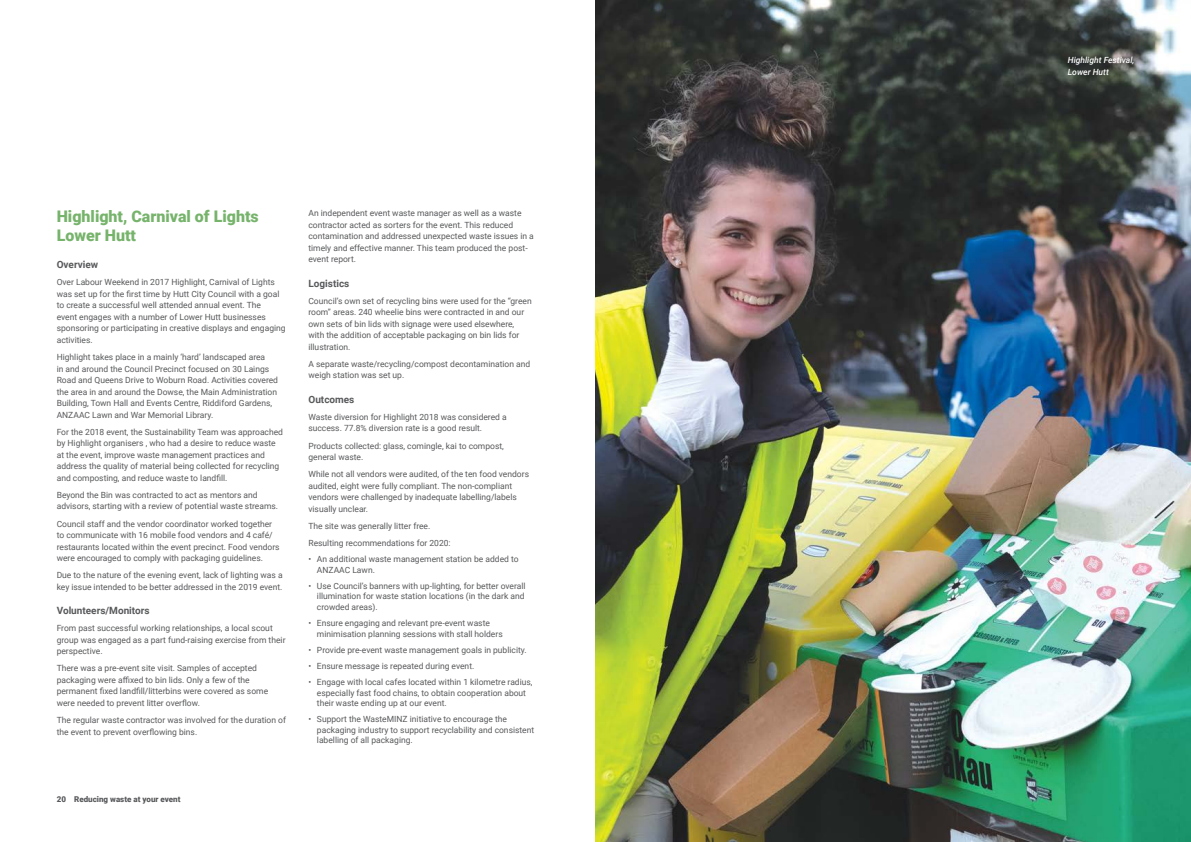
<style>
.page{position:relative;width:1191px;height:842px;background:#fff}
.page>*{position:absolute;margin:0;border:0;box-sizing:border-box;transform-origin:0 0}
.t1{font:900 16px/19.2px "Roboto";color:#76b36b}
.t2{font:700 10px "Roboto";color:#58595b}
.Body{font:8.5px/11.5px "Roboto";color:#58595b}
.t3{font:italic 500 8.5px/11.5px "Roboto";color:#fff}
.t4{font:900 8px "Roboto";color:#58595b}
</style>
<div class="page">
<img style="left:595px;top:0;width:596px;height:842px">
<h2 class="t1" style="left:57px;top:206px;width:203px">Highlight, Carnival of Lights<br>Lower Hutt</h2>
<h3 class="t2" style="left:57px;top:258px;width:43px">Overview</h3>
<p class="Body" style="left:57px;top:276px;width:230px">Over Labour Weekend in 2017 Highlight, Carnival of Lights was set up for the first time by Hutt City Council with a goal to create a successful well attended annual event. The<br>event engages with a number of Lower Hutt businesses sponsoring or participating in creative displays and engaging activities.</p>
<p class="Body" style="left:57px;top:351px;width:223px">Highlight takes place in a mainly ‘hard’ landscaped area<br>in and around the Council Precinct focused on 30 Laings Road and Queens Drive to Woburn Road. Activities covered the area in and around the Dowse, the Main Administration Building, Town Hall and Events Centre, Riddiford Gardens, ANZAAC Lawn and War Memorial Library.</p>
<p class="Body" style="left:57px;top:426px;width:228px">For the 2018 event, the Sustainability Team was approached by Highlight organisers , who had a desire to reduce waste at the event, improve waste management practices and address the quality of material being collected for recycling and composting, and reduce waste to landfill.</p>
<p class="Body" style="left:57px;top:489px;width:223px">Beyond the Bin was contracted to act as mentors and advisors, starting with a review of potential waste streams.</p>
<p class="Body" style="left:57px;top:517px;width:224px">Council staff and the vendor coordinator worked together to communicate with 16 mobile food vendors and 4 café/ restaurants located within the event precinct. Food vendors were encouraged to comply with packaging guidelines.</p>
<p class="Body" style="left:57px;top:569px;width:227px">Due to the nature of the evening event, lack of lighting was a key issue intended to be better addressed in the 2019 event.</p>
<h3 class="t2" style="left:57px;top:603px;width:94px">Volunteers/Monitors</h3>
<p class="Body" style="left:57px;top:622px;width:230px">From past successful working relationships, a local scout group was engaged as a part fund-raising exercise from their perspective.</p>
<p class="Body" style="left:57px;top:662px;width:213px">There was a pre-event site visit. Samples of accepted packaging were affixed to bin lids. Only a few of the permanent fixed landfill/litterbins were covered as some were needed to prevent litter overflow.</p>
<p class="Body" style="left:57px;top:714px;width:231px">The regular waste contractor was involved for the duration of the event to prevent overflowing bins.</p>
<p class="t4" style="left:57px;top:794px;width:125px">20 Reducing waste at your event</p>
<p class="Body" style="left:308px;top:207px;width:227px">An independent event waste manager as well as a waste contractor acted as sorters for the event. This reduced contamination and addressed unexpected waste issues in a timely and effective manner. This team produced the post&shy;event report.</p>
<h3 class="t2" style="left:308px;top:276px;width:42px">Logistics</h3>
<p class="Body" style="left:308px;top:295px;width:225px">Council’s own set of recycling bins were used for the “green room” areas. 240 wheelie bins were contracted in and our own sets of bin lids with signage were used elsewhere, with the addition of acceptable packaging on bin lids for illustration.</p>
<p class="Body" style="left:308px;top:358px;width:223px">A separate waste/recycling/compost decontamination and weigh station was set up.</p>
<h3 class="t2" style="left:308px;top:392px;width:47px">Outcomes</h3>
<p class="Body" style="left:308px;top:411px;width:200px">Waste diversion for Highlight 2018 was considered a success. 77.8% diversion rate is a good result.</p>
<p class="Body" style="left:308px;top:439px;width:197px">Products collected: glass, comingle, kai to compost, general waste.</p>
<p class="Body" style="left:308px;top:468px;width:222px">While not all vendors were audited, of the ten food vendors audited, eight were fully compliant. The non-compliant vendors were challenged by inadequate labelling/labels visually unclear.</p>
<p class="Body" style="left:308px;top:520px;width:123px">The site was generally litter free.</p>
<p class="Body" style="left:308px;top:537px;width:144px">Resulting recommendations for 2020:</p>
<p class="Body" style="left:317px;top:554px;width:203px;line-height:10.5px;text-indent:-9px">• An additional waste management station be added to<br>ANZAAC Lawn.</p>
<p class="Body" style="left:317px;top:580px;width:210px;line-height:10.5px;text-align:justify;text-indent:-9px">• Use Council’s banners with up-lighting, for better overall illumination for waste station locations (in the dark and crowded areas).</p>
<p class="Body" style="left:317px;top:617px;width:187px;line-height:10.5px;text-indent:-9px">• Ensure engaging and relevant pre-event waste minimisation planning sessions with stall holders</p>
<p class="Body" style="left:308px;top:644px;width:220px">• Provide pre-event waste management goals in publicity.</p>
<p class="Body" style="left:308px;top:660px;width:167px">• Ensure message is repeated during event.</p>
<p class="Body" style="left:317px;top:676px;width:217px;line-height:10.5px;text-indent:-9px">• Engage with local cafes located within 1 kilometre radius, especially fast food chains, to obtain cooperation about their waste ending up at our event.</p>
<p class="Body" style="left:317px;top:714px;width:219px;line-height:10.5px;text-indent:-9px">• Support the WasteMINZ initiative to encourage the packaging industry to support recyclability and consistent labelling of all packaging.</p>
<p class="t3" style="left:1067px;top:54px;width:68px">Highlight Festival,<br>Lower Hutt</p>
</div>
